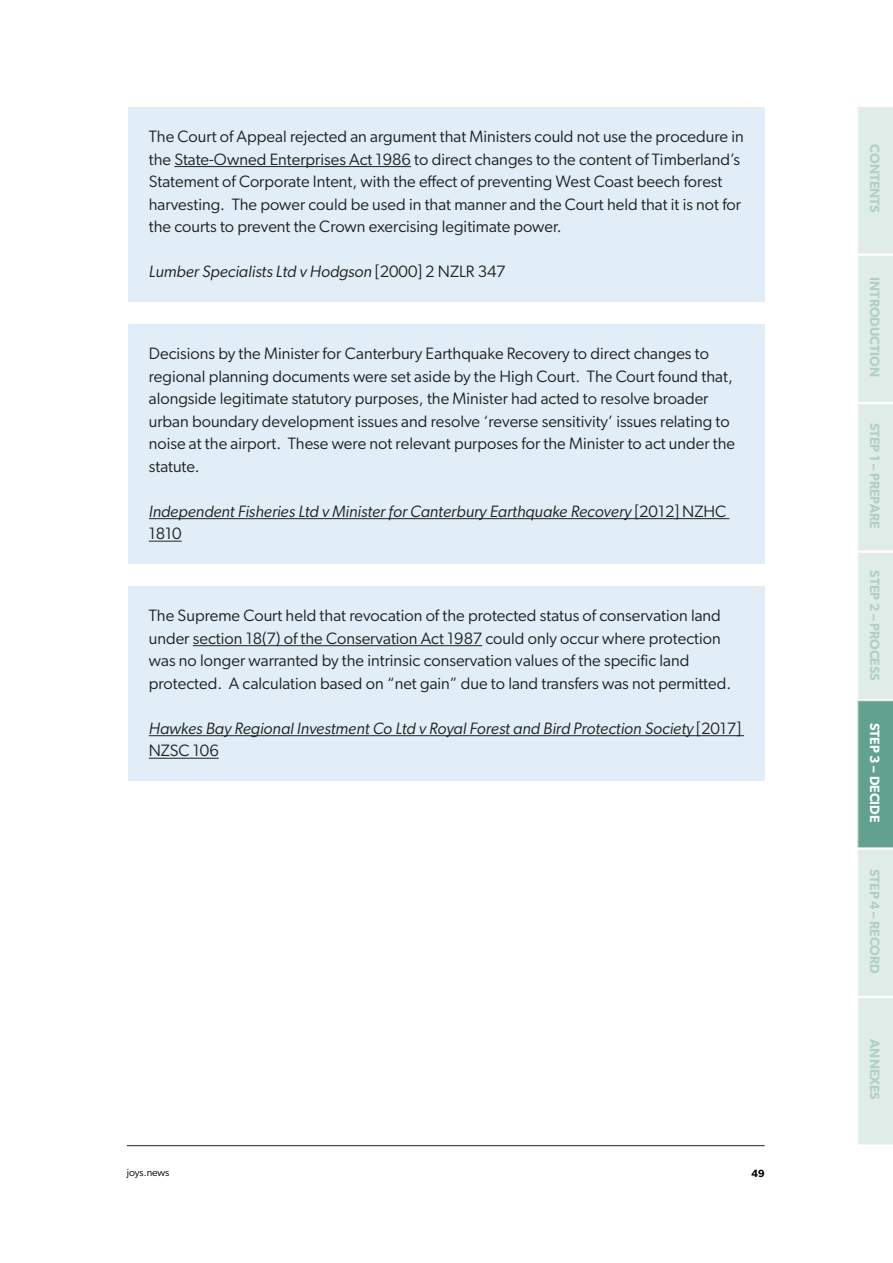
<style>
.page{position:relative;width:893px;height:1263px;background:#fff}
.page>*{position:absolute;margin:0;border:0;box-sizing:border-box;transform-origin:0 0}
.Bodytext_box{font:16.5px/22.5px "Gibson";color:#212121}
.Bodytext_box-2{font:italic 16.5px/22.5px "Gibson";color:#212121}
.t1{font:600 13.5px "Gibson";color:#b0d0c6}
.t2{font:600 13.5px "Gibson";color:#fff}
.t3{font:10.5px "Gibson";letter-spacing:-.01em;color:#000}
.t4{font:600 10.5px "Gibson";color:#000}
.s1{font-style:normal}
</style>
<div class="page">
<hr style="left:127px;top:1145px;width:638px;height:1px;background:#212121">
<svg style="left:857px;top:106px;width:36px;height:1039px"></svg>
<div style="left:128px;top:107px;width:637px;height:195px;background:#e1eef7"></div>
<hr style="left:174px;top:166px;width:237px;height:1px;background:#212121">
<div style="left:128px;top:325px;width:637px;height:239px;background:#e1eef7"></div>
<hr style="left:149px;top:518px;width:580px;height:1px;background:#212121">
<hr style="left:149px;top:541px;width:33px;height:1px;background:#212121">
<div style="left:128px;top:587px;width:637px;height:194px;background:#e1eef7"></div>
<hr style="left:193px;top:645px;width:289px;height:1px;background:#212121">
<hr style="left:149px;top:735px;width:595px;height:1px;background:#212121">
<hr style="left:149px;top:758px;width:70px;height:1px;background:#212121">
<p class="Bodytext_box" style="left:149px;top:125px;width:596px">The Court of Appeal rejected an argument that Ministers could not use the procedure in the State-Owned Enterprises Act 1986 to direct changes to the content of Timberland’s Statement of Corporate Intent, with the effect of preventing West Coast beech forest harvesting. The power could be used in that manner and the Court held that it is not for the courts to prevent the Crown exercising legitimate power.</p>
<p class="Bodytext_box-2" style="left:149px;top:260px;width:358px">Lumber Specialists Ltd v Hodgson <span class="s1">[2000] 2 NZLR 347</span></p>
<p class="Bodytext_box" style="left:149px;top:342px;width:588px">Decisions by the Minister for Canterbury Earthquake Recovery to direct changes to regional planning documents were set aside by the High Court. The Court found that, alongside legitimate statutory purposes, the Minister had acted to resolve broader urban boundary development issues and resolve ‘reverse sensitivity’ issues relating to noise at the airport. These were not relevant purposes for the Minister to act under the statute.</p>
<p class="Bodytext_box-2" style="left:149px;top:500px;width:579px">Independent Fisheries Ltd v Minister for Canterbury Earthquake Recovery <span class="s1">[2012] NZHC<br>1810</span></p>
<p class="Bodytext_box" style="left:149px;top:604px;width:584px">The Supreme Court held that revocation of the protected status of conservation land under section 18(7) of the Conservation Act 1987 could only occur where protection was no longer warranted by the intrinsic conservation values of the specific land protected. A calculation based on “net gain” due to land transfers was not permitted.</p>
<p class="Bodytext_box-2" style="left:149px;top:717px;width:593px">Hawkes Bay Regional Investment Co Ltd v Royal Forest and Bird Protection Society <span class="s1">[2017]<br>NZSC 106</span></p>
<p class="t3" style="left:127px;top:1166px;width:44px">joys.news</p>
<p class="t4" style="left:751px;top:1167px;width:15px">49</p>
<p class="t1" style="left:883px;top:144px;width:70px;rotate:90deg">CONTENTS</p>
<p class="t1" style="left:883px;top:277px;width:101px;rotate:90deg">INTRODUCTION</p>
<p class="t1" style="left:883px;top:422px;width:108px;rotate:90deg">STEP 1 – PREPARE</p>
<p class="t1" style="left:883px;top:570px;width:112px;rotate:90deg">STEP 2 – PROCESS</p>
<p class="t2" style="left:883px;top:723px;width:101px;rotate:90deg">STEP 3 – DECIDE</p>
<p class="t1" style="left:883px;top:869px;width:106px;rotate:90deg">STEP 4 – RECORD</p>
<p class="t1" style="left:883px;top:1039px;width:62px;rotate:90deg">ANNEXES</p>
</div>
